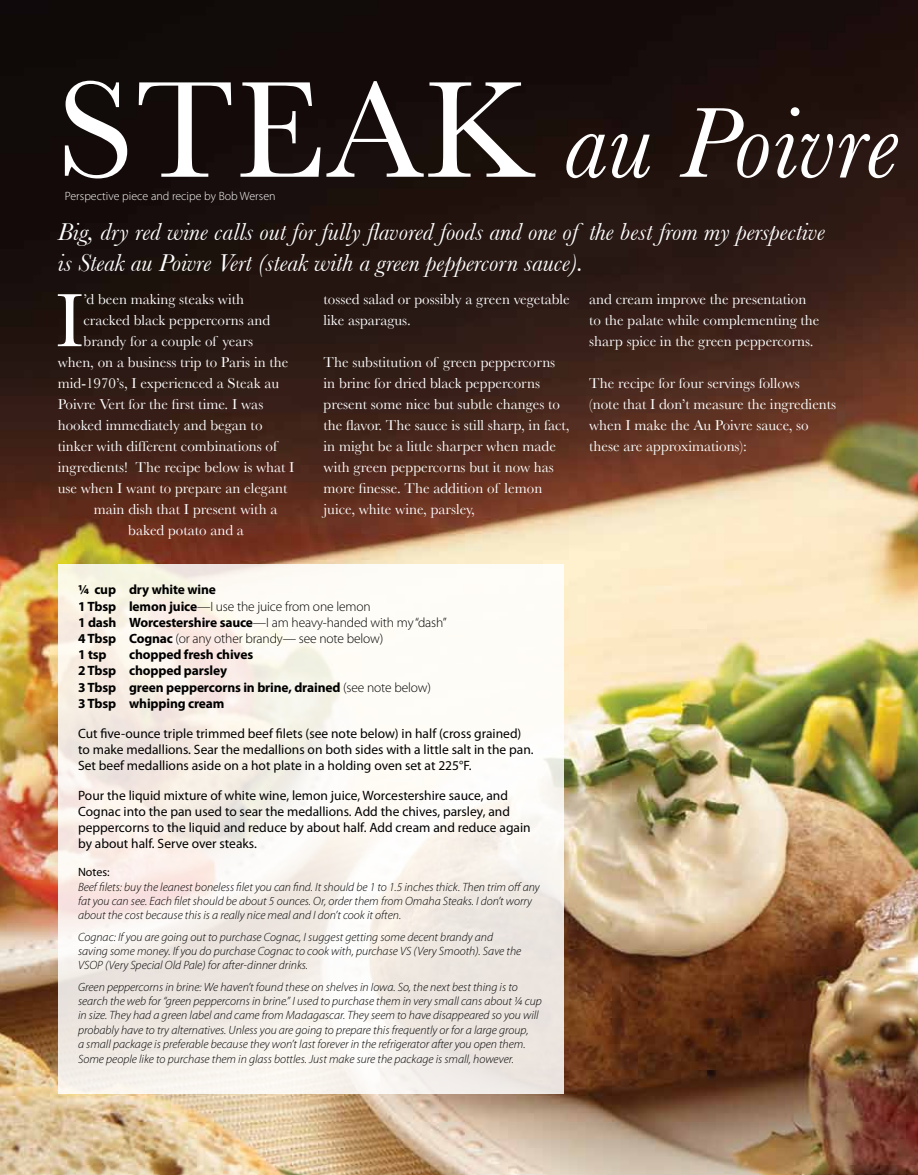
<style>
.page{position:relative;width:918px;height:1175px;background:#fff}
.page>*{position:absolute;margin:0;border:0;box-sizing:border-box;transform-origin:0 0}
.t1{font:italic 103.35px "Baskerville";letter-spacing:.01em;color:#fff}
.t2{font:78.45px "Baskerville";color:#fff}
.t3{font:italic 25.5px/31.5px "Baskerville";color:#fff}
.t4{font:15px/21px "Baskerville";color:#fff}
.t5{font:13.5px/16.2px "Myriad Pro";color:#000}
.t6{font:300 13.5px/16.2px "Myriad Pro";letter-spacing:-.01em;color:#000}
.t7{font:700 13.5px/16.2px "Myriad Pro";letter-spacing:-.01em;color:#000}
.t8{font:italic 300 12px/14.4px "Myriad Pro";color:#000}
.t9{font:300 12px "Myriad Pro";color:#fff}
.t10{font:12px "Myriad Pro";color:#000}
.s1{font-style:normal;font-size:142.35px}
.s2{font-weight:700}
.s3{font-weight:300}
</style>
<div class="page">
<img style="left:0;top:0;width:918px;height:1174px">
<svg style="left:58px;top:564px;width:506px;height:530px"></svg>
<h1 class="t1" style="left:57px;top:82px;width:843px"><span class="s1">STEAK</span> au Poivre</h1>
<p class="t9" style="left:65px;top:189px;width:212px">Perspective piece and recipe by Bob Wersen</p>
<h3 class="t3" style="left:58px;top:215px;width:769px">Big, dry red wine calls out for fully flavored foods and one of the best from my perspective is Steak au Poivre Vert (steak with a green peppercorn sauce).</h3>
<h2 class="t2" style="left:56px;top:274px;width:29px">I</h2>
<p class="t4" style="left:84px;top:289px;width:162px">’d been making steaks with</p>
<p class="t4" style="left:84px;top:310px;width:188px">cracked black peppercorns and</p>
<p class="t4" style="left:84px;top:331px;width:171px">brandy for a couple of years</p>
<p class="t4" style="left:58px;top:352px;width:232px">when, on a business trip to Paris in the</p>
<p class="t4" style="left:58px;top:373px;width:223px">mid-1970’s, I experienced a Steak au</p>
<p class="t4" style="left:58px;top:394px;width:207px">Poivre Vert for the first time. I was</p>
<p class="t4" style="left:58px;top:415px;width:206px">hooked immediately and began to</p>
<p class="t4" style="left:58px;top:436px;width:221px">tinker with different combinations of</p>
<p class="t4" style="left:58px;top:457px;width:238px">ingredients! The recipe below is what I</p>
<p class="t4" style="left:58px;top:478px;width:231px">use when I want to prepare an elegant</p>
<p class="t4" style="left:94px;top:499px;width:185px">main dish that I present with a</p>
<p class="t4" style="left:128px;top:520px;width:117px">baked potato and a</p>
<p class="t4" style="left:324px;top:289px;width:248px">tossed salad or possibly a green vegetable like asparagus.</p>
<p class="t4" style="left:324px;top:352px;width:248px">The substitution of green peppercorns in brine for dried black peppercorns present some nice but subtle changes to the flavor. The sauce is still sharp, in fact, in might be a little sharper when made with green peppercorns but it now has more finesse. The addition of lemon juice, white wine, parsley,</p>
<p class="t6" style="left:78px;top:582px;width:370px"><span class="s2">¼ cup dry white wine<br>1 Tbsp lemon juice</span>—I use the juice from one lemon<br><span class="s2">1 dash Worcestershire sauce</span>—I am heavy-handed with my “dash” <span class="s2">4 Tbsp Cognac</span> (or any other brandy— see note below)<br><span class="s2">1 tsp</span></p>
<p class="t7" style="left:78px;top:646px;width:355px;text-indent:51px">chopped fresh chives<br>2 Tbsp chopped parsley<br>3 Tbsp green peppercorns in brine, drained <span class="s3">(see note below)<br></span>3 Tbsp whipping cream</p>
<p class="t5" style="left:78px;top:724px;width:457px">Cut five-ounce triple trimmed beef filets (see note below) in half (cross grained) to make medallions. Sear the medallions on both sides with a little salt in the pan.<br>Set beef medallions aside on a hot plate in a holding oven set at 225°F.</p>
<p class="t5" style="left:78px;top:787px;width:454px">Pour the liquid mixture of white wine, lemon juice, Worcestershire sauce, and Cognac into the pan used to sear the medallions. Add the chives, parsley, and peppercorns to the liquid and reduce by about half. Add cream and reduce again by about half. Serve over steaks.</p>
<p class="t10" style="left:78px;top:864px;width:33px">Notes:</p>
<p class="t8" style="left:78px;top:879px;width:463px">Beef filets: buy the leanest boneless filet you can find. It should be 1 to 1.5 inches thick. Then trim off any fat you can see. Each filet should be about 5 ounces. Or, order them from Omaha Steaks. I don’t worry about the cost because this is a really nice meal and I don’t cook it often.</p>
<p class="t8" style="left:78px;top:929px;width:445px">Cognac: If you are going out to purchase Cognac, I suggest getting some decent brandy and saving some money. If you do purchase Cognac to cook with, purchase VS (Very Smooth). Save the<br>VSOP (Very Special Old Pale) for after-dinner drinks.</p>
<p class="t8" style="left:78px;top:979px;width:465px">Green peppercorns in brine: We haven’t found these on shelves in Iowa. So, the next best thing is to search the web for “green peppercorns in brine.” I used to purchase them in very small cans about ¼ cup in size. They had a green label and came from Madagascar. They seem to have disappeared so you will probably have to try alternatives. Unless you are going to prepare this frequently or for a large group,<br>a small package is preferable because they won’t last forever in the refrigerator after you open them.<br>Some people like to purchase them in glass bottles. Just make sure the package is small, however.</p>
<p class="t4" style="left:589px;top:289px;width:232px">and cream improve the presentation to the palate while complementing the sharp spice in the green peppercorns.</p>
<p class="t4" style="left:589px;top:373px;width:249px">The recipe for four servings follows<br>(note that I don’t measure the ingredients when I make the Au Poivre sauce, so these are approximations):</p>
</div>
